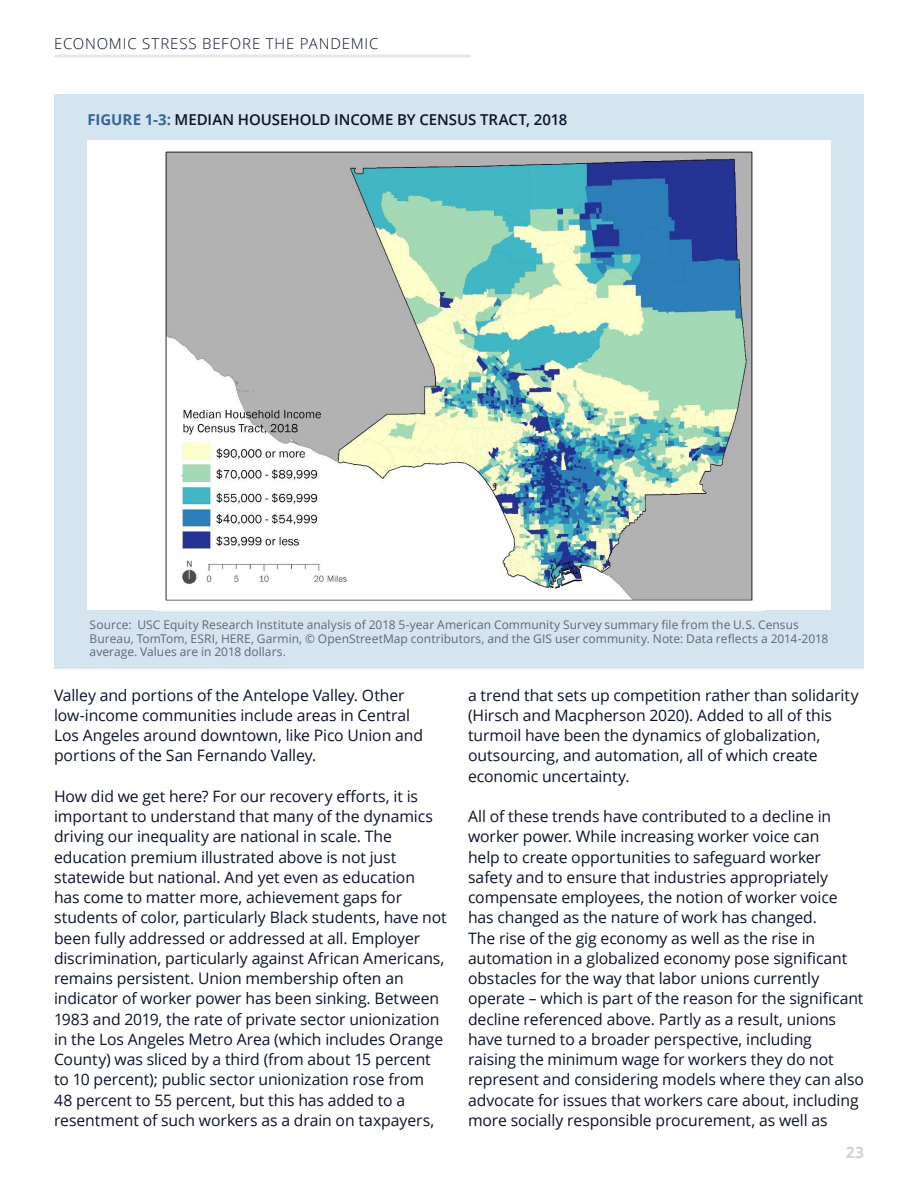
<style>
.page{position:relative;width:918px;height:1188px;background:#fff}
.page>*{position:absolute;margin:0;border:0;box-sizing:border-box;transform-origin:0 0}
.t1{font:15.75px/20.2px "Open Sans";letter-spacing:-.005em;color:#0b132b}
.t2{font:700 15.75px "Open Sans";color:#d2d2d2}
.t3{font:600 15px "Open Sans";letter-spacing:-.005em;color:#0b132b}
.t4{font:300 15px "Open Sans";letter-spacing:.055em;color:#0b132b}
.t5{font:12px/13.5px "Open Sans";letter-spacing:.005em;color:#606575}
.s1{font-weight:700;color:#369}
</style>
<div class="page">
<div style="left:54px;top:94px;width:810px;height:575px;background:#d4e5f0"></div>
<hr style="left:56px;top:55px;width:413px;height:3px;background:#e6e6e6">
<div style="left:87px;top:140px;width:744px;height:470px;background:#fff"></div>
<img style="left:165px;top:151px;width:588px;height:450px">
<p class="t4" style="left:54px;top:33px;width:326px">ECONOMIC STRESS BEFORE THE PANDEMIC</p>
<p class="t3" style="left:87px;top:110px;width:481px"><span class="s1">FIGURE 1-3:</span> MEDIAN HOUSEHOLD INCOME BY CENSUS TRACT, 2018</p>
<p class="t5" style="left:90px;top:618px;width:740px">Source: USC Equity Research Institute analysis of 2018 5-year American Community Survey summary file from the U.S. Census<br>Bureau, TomTom, ESRI, HERE, Garmin, © OpenStreetMap contributors, and the GIS user community. Note: Data reflects a 2014-2018 average. Values are in 2018 dollars.</p>
<p class="t1" style="left:54px;top:684px;width:371px">Valley and portions of the Antelope Valley. Other low-income communities include areas in Central Los Angeles around downtown, like Pico Union and portions of the San Fernando Valley.</p>
<p class="t1" style="left:54px;top:786px;width:394px">How did we get here? For our recovery efforts, it is important to understand that many of the dynamics driving our inequality are national in scale. The education premium illustrated above is not just statewide but national. And yet even as education<br>has come to matter more, achievement gaps for students of color, particularly Black students, have not been fully addressed or addressed at all. Employer discrimination, particularly against African Americans, remains persistent. Union membership often an indicator of worker power has been sinking. Between 1983 and 2019, the rate of private sector unionization in the Los Angeles Metro Area (which includes Orange County) was sliced by a third (from about 15 percent to 10 percent); public sector unionization rose from<br>48 percent to 55 percent, but this has added to a resentment of such workers as a drain on taxpayers,</p>
<p class="t1" style="left:468px;top:684px;width:392px">a trend that sets up competition rather than solidarity (Hirsch and Macpherson 2020). Added to all of this turmoil have been the dynamics of globalization, outsourcing, and automation, all of which create economic uncertainty.</p>
<p class="t1" style="left:468px;top:806px;width:398px">All of these trends have contributed to a decline in worker power. While increasing worker voice can<br>help to create opportunities to safeguard worker safety and to ensure that industries appropriately compensate employees, the notion of worker voice has changed as the nature of work has changed.<br>The rise of the gig economy as well as the rise in automation in a globalized economy pose significant obstacles for the way that labor unions currently operate – which is part of the reason for the significant decline referenced above. Partly as a result, unions have turned to a broader perspective, including<br>raising the minimum wage for workers they do not represent and considering models where they can also advocate for issues that workers care about, including more socially responsible procurement, as well as</p>
<p class="t2" style="left:846px;top:1141px;width:20px">23</p>
</div>
